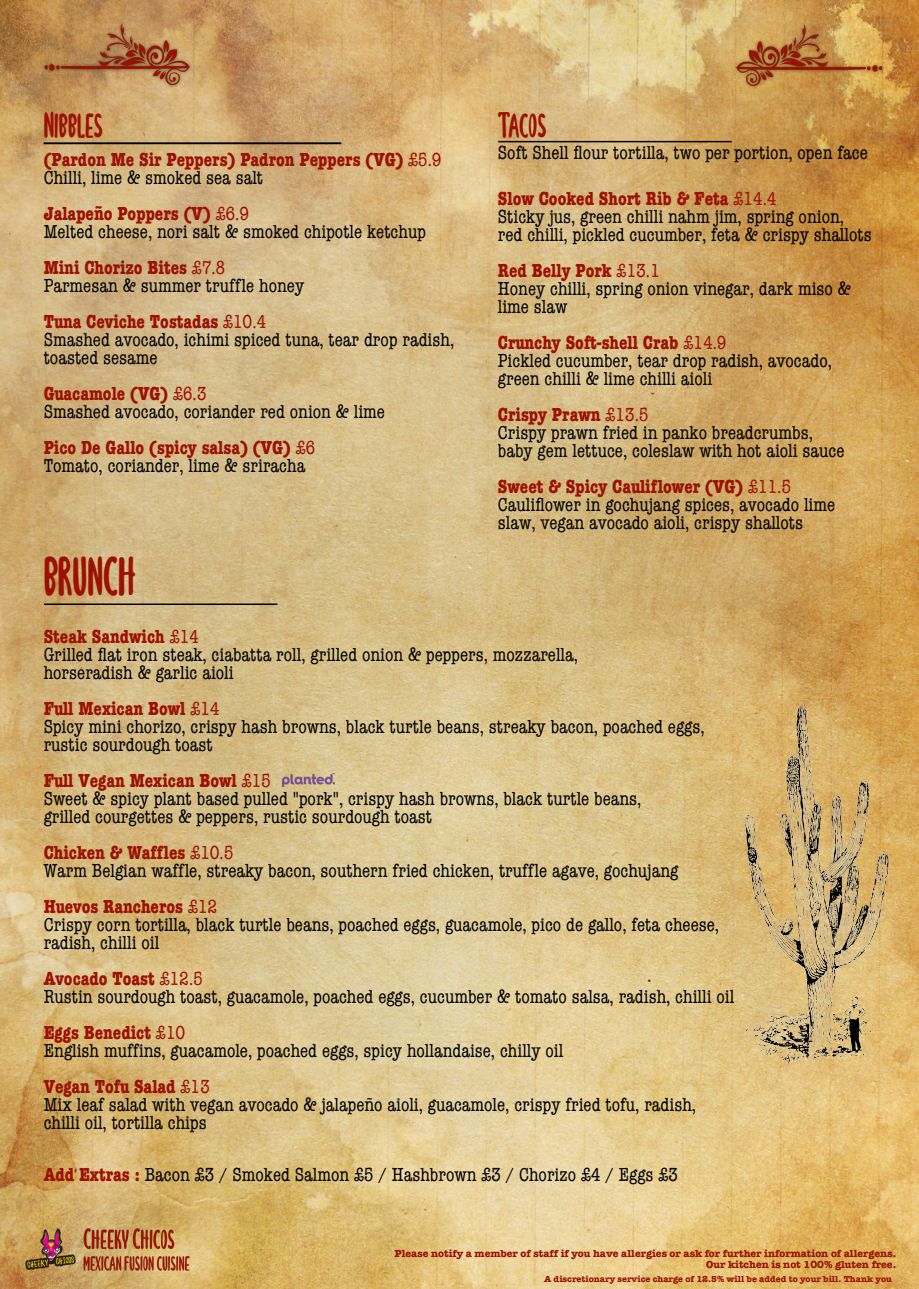
<style>
.page{position:relative;width:919px;height:1289px;background:#fff}
.page>*{position:absolute;margin:0;border:0;box-sizing:border-box;transform-origin:0 0}
.t1{font:45px "Lunarie Ext Cond";color:#9b1000}
.t2{font:30px "Lunarie Ext Cond";color:#9b1000}
.t3{font:condensed 19.5px/18px "American Typewriter";color:#000}
.t4{font:700 condensed 19.5px/18px "American Typewriter";color:#9b1000}
.t5{font:700 10.5px/10.5px "American Typewriter";color:#9b1000;text-align:right}
.t6{font:700 9px "American Typewriter";color:#9b1000}
.s1{font-weight:400}
.s2{font-weight:400;color:#000}
.s3{font-weight:700;color:#9b1000}
.s4{color:#9b1000}
</style>
<div class="page">
<img style="left:0;top:0;width:918px;height:1288px">
<img style="left:26px;top:1228px;width:163px;height:42px">
<hr style="left:44px;top:142px;width:297px;height:2px;background:#000">
<hr style="left:498px;top:141px;width:233px;height:1px;background:#000">
<hr style="left:44px;top:603px;width:233px;height:2px;background:#000">
<img style="left:283px;top:773px;width:52px;height:14px">
<img style="left:745px;top:704px;width:144px;height:360px">
<img style="left:41px;top:22px;width:151px;height:67px">
<img style="left:733px;top:23px;width:152px;height:67px">
<h2 class="t2" style="left:44px;top:108px;width:61px">Nibbles</h2>
<p class="t4" style="left:44px;top:152px;width:399px">(Pardon Me Sir Peppers) Padron Peppers (VG) <span class="s1">£5.9<br></span><span class="s2">Chilli, lime &amp; smoked sea salt</span></p>
<p class="t3" style="left:44px;top:206px;width:384px"><span class="s3">Jalapeño Poppers (V)</span> <span class="s4">£6.9<br></span>Melted cheese, nori salt &amp; smoked chipotle ketchup</p>
<p class="t3" style="left:44px;top:260px;width:262px"><span class="s3">Mini Chorizo Bites</span> <span class="s4">£7.8<br></span>Parmesan &amp; summer truffle honey</p>
<p class="t3" style="left:44px;top:314px;width:412px"><span class="s3">Tuna Ceviche Tostadas</span> <span class="s4">£10.4<br></span>Smashed avocado, ichimi spiced tuna, tear drop radish, toasted sesame</p>
<p class="t3" style="left:44px;top:386px;width:343px"><span class="s3">Guacamole (VG)</span> <span class="s4">£6.3<br></span>Smashed avocado, coriander red onion &amp; lime</p>
<p class="t3" style="left:44px;top:440px;width:273px"><span class="s3">Pico De Gallo (spicy salsa) (VG)</span> <span class="s4">£6<br></span>Tomato, coriander, lime &amp; sriracha</p>
<h2 class="t2" style="left:498px;top:108px;width:50px">Tacos</h2>
<p class="t3" style="left:498px;top:145px;width:371px">Soft Shell flour tortilla, two per portion, open face</p>
<p class="t3" style="left:498px;top:191px;width:375px"><span class="s3">Slow Cooked Short Rib &amp; Feta</span> <span class="s4">£14.4<br></span>Sticky jus, green chilli nahm jim, spring onion, red chilli, pickled cucumber, feta &amp; crispy shallots</p>
<p class="t3" style="left:498px;top:263px;width:354px"><span class="s3">Red Belly Pork</span> <span class="s4">£13.1<br></span>Honey chilli, spring onion vinegar, dark miso &amp; lime slaw</p>
<p class="t3" style="left:498px;top:335px;width:335px"><span class="s3">Crunchy Soft-shell Crab</span> <span class="s4">£14.9<br></span>Pickled cucumber, tear drop radish, avocado, green chilli &amp; lime chilli aioli</p>
<p class="t3" style="left:498px;top:407px;width:348px"><span class="s3">Crispy Prawn</span> <span class="s4">£13.5<br></span>Crispy prawn fried in panko breadcrumbs, baby gem lettuce, coleslaw with hot aioli sauce</p>
<p class="t3" style="left:498px;top:479px;width:339px"><span class="s3">Sweet &amp; Spicy Cauliflower (VG)</span> <span class="s4">£11.5<br></span>Cauliflower in gochujang spices, avocado lime slaw, vegan avocado aioli, crispy shallots</p>
<h1 class="t1" style="left:44px;top:551px;width:94px">BRUNCH</h1>
<p class="t3" style="left:44px;top:628px;width:536px"><span class="s3">Steak Sandwich</span> <span class="s4">£14<br></span>Grilled flat iron steak, ciabatta roll, grilled onion &amp; peppers, mozzarella, horseradish &amp; garlic aioli</p>
<p class="t3" style="left:44px;top:700px;width:662px"><span class="s3">Full Mexican Bowl</span> <span class="s4">£14<br></span>Spicy mini chorizo, crispy hash browns, black turtle beans, streaky bacon, poached eggs, rustic sourdough toast</p>
<p class="t3" style="left:44px;top:772px;width:599px"><span class="s3">Full Vegan Mexican Bowl</span> <span class="s4">£15<br></span>Sweet &amp; spicy plant based pulled "pork", crispy hash browns, black turtle beans, grilled courgettes &amp; peppers, rustic sourdough toast</p>
<p class="t3" style="left:44px;top:844px;width:636px"><span class="s3">Chicken &amp; Waffles</span> <span class="s4">£10.5<br></span>Warm Belgian waffle, streaky bacon, southern fried chicken, truffle agave, gochujang</p>
<p class="t3" style="left:44px;top:898px;width:677px"><span class="s3">Huevos Rancheros</span> <span class="s4">£12<br></span>Crispy corn tortilla, black turtle beans, poached eggs, guacamole, pico de gallo, feta cheese, radish, chilli oil</p>
<p class="t3" style="left:44px;top:970px;width:692px"><span class="s3">Avocado Toast</span> <span class="s4">£12.5<br></span>Rustin sourdough toast, guacamole, poached eggs, cucumber &amp; tomato salsa, radish, chilli oil</p>
<p class="t3" style="left:44px;top:1024px;width:521px"><span class="s3">Eggs Benedict</span> <span class="s4">£10<br></span>English muffins, guacamole, poached eggs, spicy hollandaise, chilly oil</p>
<p class="t3" style="left:44px;top:1078px;width:654px"><span class="s3">Vegan Tofu Salad</span> <span class="s4">£13<br></span>Mix leaf salad with vegan avocado &amp; jalapeño aioli, guacamole, crispy fried tofu, radish, chilli oil, tortilla chips</p>
<p class="t3" style="left:44px;top:1166px;width:636px"><span class="s3">Add Extras :</span> Bacon £3 / Smoked Salmon £5 / Hashbrown £3 / Chorizo £4 / Eggs £3</p>
<p class="t5" style="left:394px;top:1249px;width:503px">Please notify a member of staff if you have allergies or ask for further information of allergens.<br>Our kitchen is not 100% gluten free.</p>
<p class="t6" style="left:544px;top:1275px;width:349px">A discretionary service charge of 12.5% will be added to your bill. Thank you</p>
</div>
